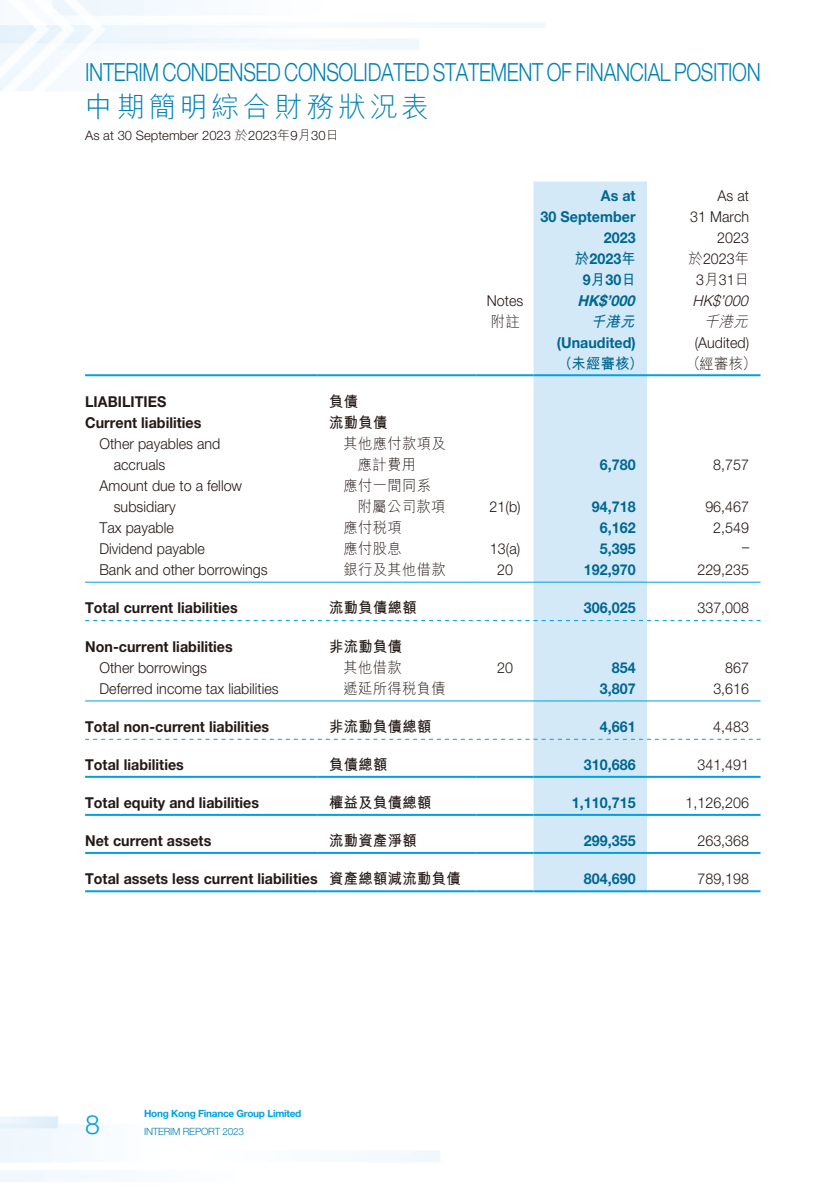
<style>
.page{position:relative;width:840px;height:1191px;background:#fff}
.page>*{position:absolute;margin:0;border:0;box-sizing:border-box;transform-origin:0 0}
.t1{font:300 28px "M Hei HK";letter-spacing:.13em;color:#0081b3}
.t2{font:300 26.6px "Helvetica Neue LT Std";color:#00a1e0}
.t3{font:300 25px "Helvetica Neue LT Std";letter-spacing:-.015em;color:#0081b3;scale:.8 1}
.t4{font:300 15px/21px "Helvetica Neue LT Std";letter-spacing:.005em;color:#231916;scale:.95 1}
.t5{font:700 15px "Helvetica Neue LT Std";letter-spacing:.005em;color:#231916;scale:.95 1}
.t6{font:700 15px/21px "Helvetica Neue LT Std";letter-spacing:.005em;color:#006790;text-align:right;scale:.95 1}
.t7{font:300 15px/21px "M Hei HK";letter-spacing:.03em;color:#231916;scale:.95 1}
.t8{font:700 15px "M Hei HK";letter-spacing:.03em;color:#231916;scale:.95 1}
.t9{font:italic 700 15px "Helvetica Neue LT Std";color:#006790;scale:.95 1}
.t10{font:italic 300 15px "Helvetica Neue LT Std";color:#231916;scale:.95 1}
.t11{font:700 15px "M Hei HK";color:#006790;scale:.95 1}
.t12{font:italic 700 15px "M Hei HK";color:#006790;scale:.95 1}
.t13{font:italic 300 15px "M Hei HK";color:#231916;scale:.95 1}
.t14{font:300 13px "Helvetica Neue LT Std";letter-spacing:.005em;color:#231916}
.t15{font:700 10px "Helvetica Neue LT Std";letter-spacing:-.025em;color:#00a1e0}
.t16{font:300 10px "Helvetica Neue LT Std";letter-spacing:-.025em;color:#0081b3}
.s1{font-family:"M Hei HK"}
</style>
<div class="page">
<img style="left:0;top:0;width:761px;height:1182px">
<div style="left:533px;top:181px;width:113px;height:709px;background:#d4e9f8"></div>
<hr style="left:85px;top:374px;width:232px;height:2px;background:#00a1e0">
<hr style="left:317px;top:374px;width:159px;height:2px;background:#00a1e0">
<hr style="left:476px;top:374px;width:57px;height:2px;background:#00a1e0">
<hr style="left:533px;top:374px;width:113px;height:2px;background:#00a1e0">
<hr style="left:646px;top:374px;width:114px;height:2px;background:#00a1e0">
<hr style="left:85px;top:581px;width:232px;height:1px;background:#00a1e0">
<hr style="left:317px;top:581px;width:159px;height:1px;background:#00a1e0">
<hr style="left:476px;top:581px;width:57px;height:1px;background:#00a1e0">
<hr style="left:533px;top:581px;width:113px;height:1px;background:#00a1e0">
<hr style="left:646px;top:581px;width:114px;height:1px;background:#00a1e0">
<svg style="left:85px;top:620px;width:675px;height:1px"></svg>
<hr style="left:85px;top:700px;width:232px;height:1px;background:#00a1e0">
<hr style="left:317px;top:700px;width:159px;height:1px;background:#00a1e0">
<hr style="left:476px;top:700px;width:57px;height:1px;background:#00a1e0">
<hr style="left:533px;top:700px;width:113px;height:1px;background:#00a1e0">
<hr style="left:646px;top:700px;width:114px;height:1px;background:#00a1e0">
<svg style="left:85px;top:739px;width:675px;height:1px"></svg>
<hr style="left:85px;top:776px;width:232px;height:2px;background:#00a1e0">
<hr style="left:317px;top:776px;width:159px;height:2px;background:#00a1e0">
<hr style="left:476px;top:776px;width:57px;height:2px;background:#00a1e0">
<hr style="left:533px;top:776px;width:113px;height:2px;background:#00a1e0">
<hr style="left:646px;top:776px;width:114px;height:2px;background:#00a1e0">
<hr style="left:85px;top:814px;width:232px;height:2px;background:#00a1e0">
<hr style="left:317px;top:814px;width:159px;height:2px;background:#00a1e0">
<hr style="left:476px;top:814px;width:57px;height:2px;background:#00a1e0">
<hr style="left:533px;top:814px;width:113px;height:2px;background:#00a1e0">
<hr style="left:646px;top:814px;width:114px;height:2px;background:#00a1e0">
<hr style="left:85px;top:852px;width:232px;height:2px;background:#00a1e0">
<hr style="left:317px;top:852px;width:159px;height:2px;background:#00a1e0">
<hr style="left:476px;top:852px;width:57px;height:2px;background:#00a1e0">
<hr style="left:533px;top:852px;width:113px;height:2px;background:#00a1e0">
<hr style="left:646px;top:852px;width:114px;height:2px;background:#00a1e0">
<hr style="left:85px;top:890px;width:232px;height:2px;background:#00a1e0">
<hr style="left:317px;top:890px;width:159px;height:2px;background:#00a1e0">
<hr style="left:476px;top:890px;width:57px;height:2px;background:#00a1e0">
<hr style="left:533px;top:890px;width:113px;height:2px;background:#00a1e0">
<hr style="left:646px;top:890px;width:114px;height:2px;background:#00a1e0">
<h3 class="t3" style="left:85px;top:57px;width:845px">INTERIM CONDENSED CONSOLIDATED STATEMENT OF FINANCIAL POSITION</h3>
<h1 class="t1" style="left:85px;top:93px;width:345px">中期簡明綜合財務狀況表</h1>
<p class="t14" style="left:85px;top:127px;width:255px">As at 30 September 2023 <span class="s1">於</span>2023<span class="s1">年</span>9<span class="s1">月</span>30<span class="s1">日</span></p>
<p class="t5" style="left:85px;top:392px;width:87px">LIABILITIES</p>
<p class="t8" style="left:329px;top:390px;width:32px">負債</p>
<p class="t5" style="left:85px;top:413px;width:124px">Current liabilities</p>
<p class="t8" style="left:329px;top:411px;width:63px">流動負債</p>
<p class="t4" style="left:114px;top:432px;width:114px;text-indent:-14px">Other payables and accruals</p>
<p class="t7" style="left:357px;top:432px;width:94px;text-indent:-14px">其他應付款項及應計費用</p>
<p class="t4" style="left:114px;top:474px;width:137px;text-indent:-14px">Amount due to a fellow subsidiary</p>
<p class="t7" style="left:357px;top:474px;width:94px;text-indent:-14px">應付一間同系附屬公司款項</p>
<p class="t6" style="left:540px;top:184px;width:101px">As at<br>30 September<br>2023</p>
<p class="t4" style="left:689px;top:184px;width:64px;text-align:right">As at<br>31 March<br>2023</p>
<p class="t6" style="left:574px;top:247px;width:65px;text-align:center"><span class="s1">於</span>2023<span class="s1">年<br></span>9<span class="s1">月</span>30<span class="s1">日</span></p>
<p class="t4" style="left:688px;top:247px;width:65px;text-align:center"><span class="s1">於</span>2023<span class="s1">年<br></span>3<span class="s1">月</span>31<span class="s1">日</span></p>
<p class="t4" style="left:486px;top:289px;width:40px">Notes</p>
<p class="t9" style="left:577px;top:291px;width:66px">HK$’000</p>
<p class="t10" style="left:692px;top:291px;width:64px">HK$’000</p>
<p class="t7" style="left:490px;top:310px;width:32px">附註</p>
<p class="t12" style="left:590px;top:310px;width:52px">千港元</p>
<p class="t13" style="left:703px;top:313px;width:51px">千港元</p>
<p class="t6" style="left:556px;top:331px;width:84px">(Unaudited)</p>
<p class="t4" style="left:694px;top:331px;width:59px">(Audited)</p>
<p class="t11" style="left:558px;top:352px;width:91px">（未經審核）</p>
<p class="t7" style="left:686px;top:352px;width:75px">（經審核）</p>
<p class="t6" style="left:599px;top:453px;width:39px">6,780</p>
<p class="t4" style="left:713px;top:453px;width:39px">8,757</p>
<p class="t4" style="left:489px;top:495px;width:34px">21(b)</p>
<p class="t6" style="left:591px;top:495px;width:48px">94,718</p>
<p class="t4" style="left:705px;top:495px;width:48px">96,467</p>
<p class="t4" style="left:99px;top:516px;width:80px">Tax payable</p>
<p class="t7" style="left:343px;top:516px;width:63px">應付稅項</p>
<p class="t6" style="left:599px;top:516px;width:39px">6,162</p>
<p class="t4" style="left:713px;top:516px;width:39px">2,549</p>
<p class="t4" style="left:99px;top:537px;width:112px">Dividend payable</p>
<p class="t7" style="left:343px;top:537px;width:63px">應付股息</p>
<p class="t4" style="left:489px;top:537px;width:33px">13(a)</p>
<p class="t6" style="left:599px;top:537px;width:39px">5,395</p>
<p class="t4" style="left:741px;top:535px;width:9px">–</p>
<p class="t4" style="left:99px;top:558px;width:178px">Bank and other borrowings</p>
<p class="t7" style="left:343px;top:558px;width:109px">銀行及其他借款</p>
<p class="t4" style="left:497px;top:558px;width:18px">20</p>
<p class="t6" style="left:583px;top:558px;width:56px">192,970</p>
<p class="t4" style="left:697px;top:558px;width:56px">229,235</p>
<p class="t5" style="left:85px;top:598px;width:162px">Total current liabilities</p>
<p class="t8" style="left:329px;top:596px;width:94px">流動負債總額</p>
<p class="t6" style="left:583px;top:597px;width:56px">306,025</p>
<p class="t4" style="left:697px;top:597px;width:56px">337,008</p>
<p class="t5" style="left:85px;top:637px;width:157px">Non-current liabilities</p>
<p class="t8" style="left:329px;top:635px;width:78px">非流動負債</p>
<p class="t4" style="left:99px;top:656px;width:115px">Other borrowings</p>
<p class="t7" style="left:343px;top:656px;width:63px">其他借款</p>
<p class="t4" style="left:497px;top:656px;width:18px">20</p>
<p class="t6" style="left:611px;top:656px;width:27px">854</p>
<p class="t4" style="left:724px;top:656px;width:27px">867</p>
<p class="t4" style="left:99px;top:677px;width:190px">Deferred income tax liabilities</p>
<p class="t7" style="left:343px;top:677px;width:109px">遞延所得稅負債</p>
<p class="t6" style="left:599px;top:677px;width:39px">3,807</p>
<p class="t4" style="left:713px;top:677px;width:39px">3,616</p>
<p class="t5" style="left:85px;top:717px;width:195px">Total non-current liabilities</p>
<p class="t8" style="left:329px;top:715px;width:109px">非流動負債總額</p>
<p class="t6" style="left:599px;top:715px;width:39px">4,661</p>
<p class="t4" style="left:713px;top:715px;width:39px">4,483</p>
<p class="t5" style="left:85px;top:755px;width:105px">Total liabilities</p>
<p class="t8" style="left:329px;top:754px;width:63px">負債總額</p>
<p class="t6" style="left:583px;top:754px;width:56px">310,686</p>
<p class="t4" style="left:697px;top:754px;width:56px">341,491</p>
<p class="t5" style="left:85px;top:793px;width:185px">Total equity and liabilities</p>
<p class="t8" style="left:329px;top:792px;width:109px">權益及負債總額</p>
<p class="t6" style="left:571px;top:792px;width:69px">1,110,715</p>
<p class="t4" style="left:685px;top:792px;width:69px">1,126,206</p>
<p class="t5" style="left:85px;top:831px;width:134px">Net current assets</p>
<p class="t8" style="left:329px;top:830px;width:94px">流動資產淨額</p>
<p class="t6" style="left:583px;top:830px;width:56px">299,355</p>
<p class="t4" style="left:697px;top:830px;width:56px">263,368</p>
<p class="t5" style="left:85px;top:869px;width:396px">Total assets less current liabilities <span class="s1">資產總額減流動負債</span></p>
<p class="t6" style="left:583px;top:868px;width:56px">804,690</p>
<p class="t4" style="left:697px;top:868px;width:56px">789,198</p>
<h2 class="t2" style="left:85px;top:1108px;width:16px">8</h2>
<p class="t15" style="left:144px;top:1107px;width:159px">Hong Kong Finance Group Limited</p>
<p class="t16" style="left:144px;top:1125px;width:101px">INTERIM REPORT 2023</p>
</div>
